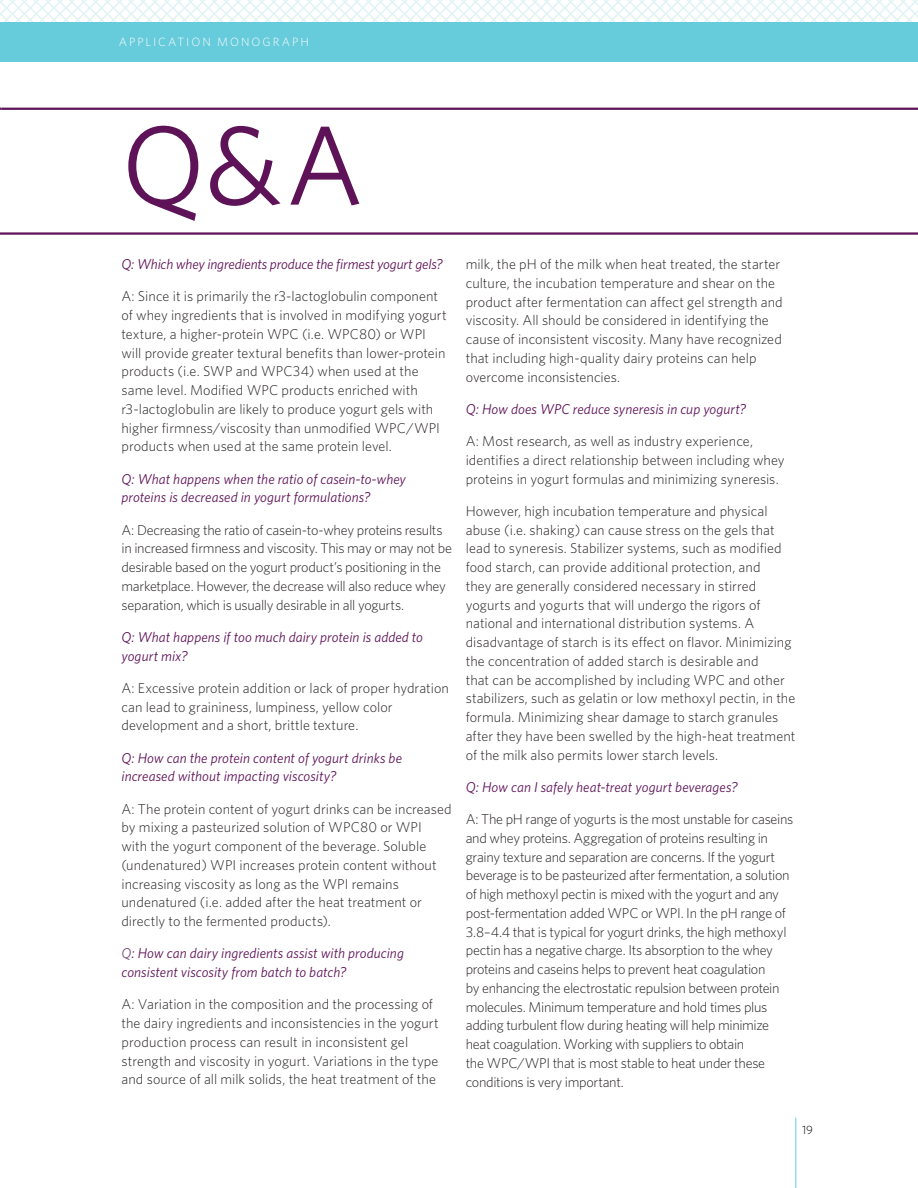
<style>
.page{position:relative;width:918px;height:1188px;background:#fff}
.page>*{position:absolute;margin:0;border:0;box-sizing:border-box;transform-origin:0 0}
.Body_Copy_Level_1_Subheading{font:112.35px "Whitney";color:#5e1258}
.Body_Copy{font:300 14.25px/18.8px "Whitney";color:#231f20}
.Body_Copy-2{font:300 14.25px/18.8px "Whitney";letter-spacing:-.02em;color:#231f20}
.Body_Copy-3{font:italic 14.25px/18.8px "Whitney";letter-spacing:.005em;color:#5e1258}
.t1{font:300 12px "Whitney";letter-spacing:.165em;color:#fff}
.t2{font:300 12px "Whitney";color:#000}
.s1{color:#75477e}
</style>
<div class="page">
<hr style="left:795px;top:1118px;width:1px;height:70px;background:#66cbda">
<svg style="left:0;top:0;width:918px;height:22px"></svg>
<div style="left:0;top:22px;width:918px;height:40px;background:#66cbda"></div>
<hr style="left:0;top:232px;width:918px;height:3px;background:#5e1258">
<hr style="left:1px;top:108px;width:917px;height:2px;background:#5e1258">
<p class="t1" style="left:119px;top:34px;width:192px">APPLICATION MONOGRAPH</p>
<p class="Body_Copy_Level_1_Subheading" style="left:122px;top:91px;width:244px">Q&amp;A</p>
<p class="Body_Copy-3" style="left:122px;top:254px;width:323px">Q: Which whey ingredients produce the firmest yogurt gels?</p>
<p class="Body_Copy" style="left:122px;top:287px;width:327px">A: Since it is primarily the r3-lactoglobulin component of whey ingredients that is involved in modifying yogurt texture, a higher-protein WPC (i.e. WPC80) or WPI will provide greater textural benefits than lower-protein products (i.e. SWP and WPC34) when used at the same level. Modified WPC products enriched with r3-lactoglobulin are likely to produce yogurt gels with higher firmness/viscosity than unmodified WPC/WPI products when used at the same protein level.</p>
<p class="Body_Copy-3" style="left:122px;top:469px;width:286px">Q: What happens when the ratio of casein-to-whey proteins is decreased in yogurt formulations?</p>
<p class="Body_Copy-2" style="left:122px;top:520px;width:332px">A: Decreasing the ratio of casein-to-whey proteins results in increased firmness and viscosity. This may or may not be desirable based on the yogurt product’s positioning in the marketplace. However, the decrease will also reduce whey separation, which is usually desirable in all yogurts.</p>
<p class="Body_Copy-3" style="left:122px;top:627px;width:303px">Q: What happens if too much dairy protein is added to yogurt mix?</p>
<p class="Body_Copy" style="left:122px;top:678px;width:329px">A: Excessive protein addition or lack of proper hydration can lead to graininess, lumpiness, yellow color development and a short, brittle texture.</p>
<p class="Body_Copy-3" style="left:122px;top:748px;width:282px">Q: How can the protein content of yogurt drinks be increased without impacting viscosity?</p>
<p class="Body_Copy" style="left:122px;top:799px;width:332px">A: The protein content of yogurt drinks can be increased by mixing a pasteurized solution of WPC80 or WPI<br>with the yogurt component of the beverage. Soluble (undenatured) WPI increases protein content without increasing viscosity as long as the WPI remains undenatured (i.e. added after the heat treatment or directly to the fermented products).</p>
<p class="Body_Copy-3" style="left:122px;top:944px;width:284px"><span class="s1">Q</span>: How can dairy ingredients assist with producing consistent viscosity from batch to batch?</p>
<p class="Body_Copy" style="left:122px;top:995px;width:319px">A: Variation in the composition and the processing of the dairy ingredients and inconsistencies in the yogurt production process can result in inconsistent gel strength and viscosity in yogurt. Variations in the type and source of all milk solids, the heat treatment of the</p>
<p class="Body_Copy" style="left:466px;top:254px;width:318px">milk, the pH of the milk when heat treated, the starter culture, the incubation temperature and shear on the product after fermentation can affect gel strength and viscosity. All should be considered in identifying the cause of inconsistent viscosity. Many have recognized that including high-quality dairy proteins can help overcome inconsistencies.</p>
<p class="Body_Copy-3" style="left:466px;top:399px;width:282px">Q: How does WPC reduce syneresis in cup yogurt?</p>
<p class="Body_Copy" style="left:466px;top:431px;width:321px">A: Most research, as well as industry experience, identifies a direct relationship between including whey proteins in yogurt formulas and minimizing syneresis.</p>
<p class="Body_Copy" style="left:466px;top:501px;width:331px">However, high incubation temperature and physical abuse (i.e. shaking) can cause stress on the gels that lead to syneresis. Stabilizer systems, such as modified food starch, can provide additional protection, and<br>they are generally considered necessary in stirred yogurts and yogurts that will undergo the rigors of national and international distribution systems. A disadvantage of starch is its effect on flavor. Minimizing the concentration of added starch is desirable and<br>that can be accomplished by including WPC and other stabilizers, such as gelatin or low methoxyl pectin, in the formula. Minimizing shear damage to starch granules after they have been swelled by the high-heat treatment of the milk also permits lower starch levels.</p>
<p class="Body_Copy-3" style="left:466px;top:777px;width:273px">Q: How can I safely heat-treat yogurt beverages?</p>
<p class="Body_Copy-2" style="left:466px;top:809px;width:329px">A: The pH range of yogurts is the most unstable for caseins and whey proteins. Aggregation of proteins resulting in grainy texture and separation are concerns. If the yogurt beverage is to be pasteurized after fermentation, a solution of high methoxyl pectin is mixed with the yogurt and any post-fermentation added WPC or WPI. In the pH range of 3.8–4.4 that is typical for yogurt drinks, the high methoxyl pectin has a negative charge. Its absorption to the whey proteins and caseins helps to prevent heat coagulation<br>by enhancing the electrostatic repulsion between protein molecules. Minimum temperature and hold times plus adding turbulent flow during heating will help minimize heat coagulation. Working with suppliers to obtain<br>the WPC/WPI that is most stable to heat under these conditions is very important.</p>
<p class="t2" style="left:802px;top:1122px;width:12px">19</p>
</div>
